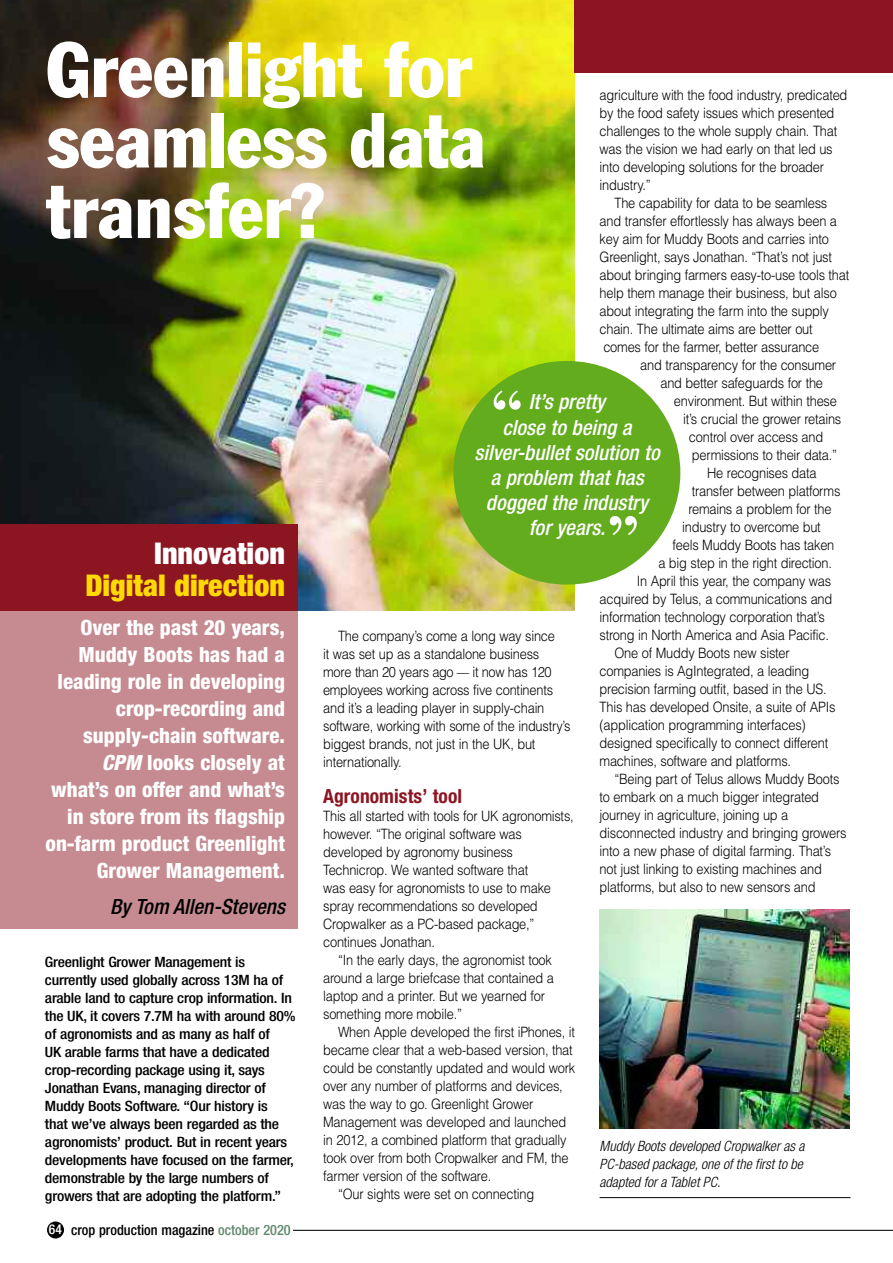
<style>
.page{position:relative;width:893px;height:1263px;background:#fff}
.page>*{position:absolute;margin:0;border:0;box-sizing:border-box;transform-origin:0 0}
.t1{font:condensed 76.5px/70.5px "Franklin Gothic";color:#fff}
.t2{font:700 58.95px "Bodoni BT";color:#fff}
.t3{font:900 condensed 30px "Helvetica Neue";color:#ffd902}
.t4{font:900 condensed 30px "Helvetica Neue";color:#fff}
.t5{font:800 condensed 21px/27px "Helvetica Neue";color:#fff;text-align:right}
.t6{font:italic 500 condensed 21px/25.2px "Helvetica Neue";color:#fff;text-align:center}
.t7{font:italic 500 condensed 21px "Helvetica Neue";color:#000}
.t8{font:700 condensed 19.5px "Helvetica Neue";letter-spacing:.005em;color:#8b1622}
.t9{font:300 14.25px/18px "Helvetica";letter-spacing:-.015em;color:#000;scale:.9 1}
.t10{font:500 condensed 14.25px/18px "Helvetica Neue";letter-spacing:-.015em;color:#000;scale:1.1 1}
.t11{font:italic 300 condensed 14.25px/18px "Helvetica Neue";color:#000;text-align:justify}
.t12{font:500 condensed 14.25px "Helvetica Neue";letter-spacing:-.015em;color:#000}
.s1{font-style:italic}
.s2{font-size:13.5px;color:#fff}
.s3{color:#60896c}
</style>
<div class="page">
<img style="left:0;top:0;width:574px;height:611px">
<div style="left:0;top:608px;width:298px;height:321px;background:#c58b91"></div>
<div style="left:0;top:524px;width:298px;height:87px;background:#8b1622"></div>
<img style="left:600px;top:909px;width:249px;height:219px">
<hr style="left:600px;top:1197px;width:250px;height:1px;background:#000">
<div style="left:453px;top:361px;width:227px;height:224px;background:#62ac1e;border-radius:50%"></div>
<div style="left:47px;top:1221px;width:17px;height:17px;background:#000;border-radius:50%"></div>
<hr style="left:293px;top:1230px;width:600px;height:1px;background:#000">
<div style="left:574px;top:0;width:319px;height:72px;background:#8b1622"></div>
<h1 class="t1" style="left:47px;top:40px;width:440px">Greenlight for seamless data transfer?</h1>
<p class="t9" style="left:600px;top:86px;width:277px">agriculture with the food industry, predicated by the food safety issues which presented challenges to the whole supply chain. That was the vision we had early on that led us into developing solutions for the broader industry.”</p>
<p class="t9" style="left:600px;top:194px;width:279px;text-indent:15px">The capability for data to be seamless and transfer effortlessly has always been a key aim for Muddy Boots and carries into Greenlight, says Jonathan. “That’s not just about bringing farmers easy-to-use tools that help them manage their business, but also about integrating the farm into the supply chain. The ultimate aims are better out comes for the farmer, better assurance</p>
<p class="t9" style="left:640px;top:356px;width:219px">and transparency for the consumer</p>
<p class="t9" style="left:660px;top:374px;width:182px">and better safeguards for the</p>
<p class="t9" style="left:674px;top:392px;width:183px">environment. But within these</p>
<p class="t9" style="left:683px;top:410px;width:177px">it’s crucial the grower retains</p>
<p class="t9" style="left:689px;top:428px;width:151px">control over access and</p>
<p class="t9" style="left:692px;top:446px;width:163px">permissions to their data.”</p>
<p class="t9" style="left:707px;top:464px;width:123px">He recognises data</p>
<p class="t9" style="left:692px;top:482px;width:167px">transfer between platforms</p>
<p class="t9" style="left:688px;top:500px;width:161px">remains a problem for the</p>
<p class="t9" style="left:682px;top:518px;width:156px">industry to overcome but</p>
<p class="t9" style="left:673px;top:536px;width:181px">feels Muddy Boots has taken</p>
<p class="t9" style="left:658px;top:554px;width:194px">a big step in the right direction.</p>
<p class="t9" style="left:637px;top:572px;width:218px">In April this year, the company was</p>
<p class="t9" style="left:600px;top:590px;width:260px">acquired by Telus, a communications and</p>
<p class="t9" style="left:600px;top:608px;width:252px">information technology corporation that’s</p>
<p class="t9" style="left:600px;top:626px;width:256px">strong in North America and Asia Pacific.</p>
<p class="t9" style="left:614px;top:644px;width:196px">One of Muddy Boots new sister</p>
<p class="t9" style="left:600px;top:662px;width:235px">companies is AgIntegrated, a leading</p>
<p class="t9" style="left:600px;top:680px;width:254px">precision farming outfit, based in the US.</p>
<p class="t9" style="left:600px;top:698px;width:264px">This has developed Onsite, a suite of APIs</p>
<p class="t9" style="left:600px;top:716px;width:231px">(application programming interfaces)</p>
<p class="t9" style="left:600px;top:734px;width:256px">designed specifically to connect different</p>
<p class="t9" style="left:600px;top:752px;width:214px">machines, software and platforms.</p>
<p class="t9" style="left:614px;top:770px;width:252px">“Being part of Telus allows Muddy Boots</p>
<p class="t9" style="left:600px;top:788px;width:245px">to embark on a much bigger integrated</p>
<p class="t9" style="left:600px;top:806px;width:211px">journey in agriculture, joining up a</p>
<p class="t9" style="left:600px;top:824px;width:276px">disconnected industry and bringing growers</p>
<p class="t9" style="left:600px;top:842px;width:259px">into a new phase of digital farming. That’s</p>
<p class="t9" style="left:600px;top:860px;width:248px">not just linking to existing machines and</p>
<p class="t9" style="left:600px;top:878px;width:241px">platforms, but also to new sensors and</p>
<h2 class="t2" style="left:490px;top:391px;width:35px">“</h2>
<h3 class="t6" style="left:474px;top:391px;width:187px">It’s pretty<br>close to being a silver-bullet solution to a problem that has dogged the industry for years.</h3>
<h2 class="t2" style="left:606px;top:517px;width:35px">”</h2>
<h3 class="t4" style="left:154px;top:543px;width:132px">Innovation</h3>
<h3 class="t3" style="left:85px;top:574px;width:201px">Digital direction</h3>
<h3 class="t5" style="left:46px;top:616px;width:241px">Over the past 20 years,<br>Muddy Boots has had a leading role in developing crop-recording and supply-chain software.<br><span class="s1">CPM</span> looks closely at what’s on offer and what’s in store from its flagship on-farm product Greenlight<br>Grower Management.</h3>
<h3 class="t7" style="left:110px;top:899px;width:176px">By Tom Allen-Stevens</h3>
<p class="t9" style="left:323px;top:627px;width:276px;text-indent:15px">The company’s come a long way since<br>it was set up as a standalone business more than 20 years ago –– it now has 120 employees working across five continents and it’s a leading player in supply-chain software, working with some of the industry’s biggest brands, not just in the UK, but internationally.</p>
<h3 class="t8" style="left:323px;top:789px;width:141px">Agronomists’ tool</h3>
<p class="t9" style="left:323px;top:807px;width:280px">This all started with tools for UK agronomists,</p>
<p class="t9" style="left:323px;top:825px;width:222px">however. “The original software was</p>
<p class="t9" style="left:323px;top:843px;width:212px">developed by agronomy business</p>
<p class="t9" style="left:323px;top:861px;width:229px">Technicrop. We wanted software that</p>
<p class="t9" style="left:323px;top:879px;width:255px">was easy for agronomists to use to make</p>
<p class="t9" style="left:323px;top:897px;width:240px">spray recommendations so developed</p>
<p class="t9" style="left:323px;top:915px;width:236px">Cropwalker as a PC-based package,”</p>
<p class="t9" style="left:323px;top:933px;width:126px">continues Jonathan.</p>
<p class="t9" style="left:338px;top:951px;width:239px">“In the early days, the agronomist took</p>
<p class="t9" style="left:323px;top:969px;width:258px">around a large briefcase that contained a</p>
<p class="t9" style="left:323px;top:987px;width:248px">laptop and a printer. But we yearned for</p>
<p class="t9" style="left:323px;top:1005px;width:156px">something more mobile.”</p>
<p class="t9" style="left:338px;top:1023px;width:265px">When Apple developed the first iPhones, it</p>
<p class="t9" style="left:323px;top:1041px;width:279px">became clear that a web-based version, that</p>
<p class="t9" style="left:323px;top:1059px;width:281px">could be constantly updated and would work</p>
<p class="t9" style="left:323px;top:1077px;width:268px">over any number of platforms and devices,</p>
<p class="t9" style="left:323px;top:1095px;width:235px">was the way to go. Greenlight Grower</p>
<p class="t9" style="left:323px;top:1113px;width:272px">Management was developed and launched</p>
<p class="t9" style="left:323px;top:1131px;width:272px">in 2012, a combined platform that gradually</p>
<p class="t9" style="left:323px;top:1149px;width:274px">took over from both Cropwalker and FM, the</p>
<p class="t9" style="left:323px;top:1167px;width:188px">farmer version of the software.</p>
<p class="t9" style="left:338px;top:1185px;width:219px">“Our sights were set on connecting</p>
<p class="t10" style="left:45px;top:954px;width:229px">Greenlight Grower Management is currently used globally across 13M ha of arable land to capture crop information. In the UK, it covers 7.7M ha with around 80% of agronomists and as many as half of<br>UK arable farms that have a dedicated crop-recording package using it, says Jonathan Evans, managing director of Muddy Boots Software. “Our history is<br>that we’ve always been regarded as the agronomists’ product. But in recent years developments have focused on the farmer, demonstrable by the large numbers of growers that are adopting the platform.”</p>
<p class="t11" style="left:600px;top:1138px;width:206px">Muddy Boots developed Cropwalker as a PC-based package, one of the first to be adapted for a Tablet PC.</p>
<p class="t12" style="left:49px;top:1225px;width:243px"><span class="s2">64</span> crop production magazine <span class="s3">october 2020</span></p>
</div>
